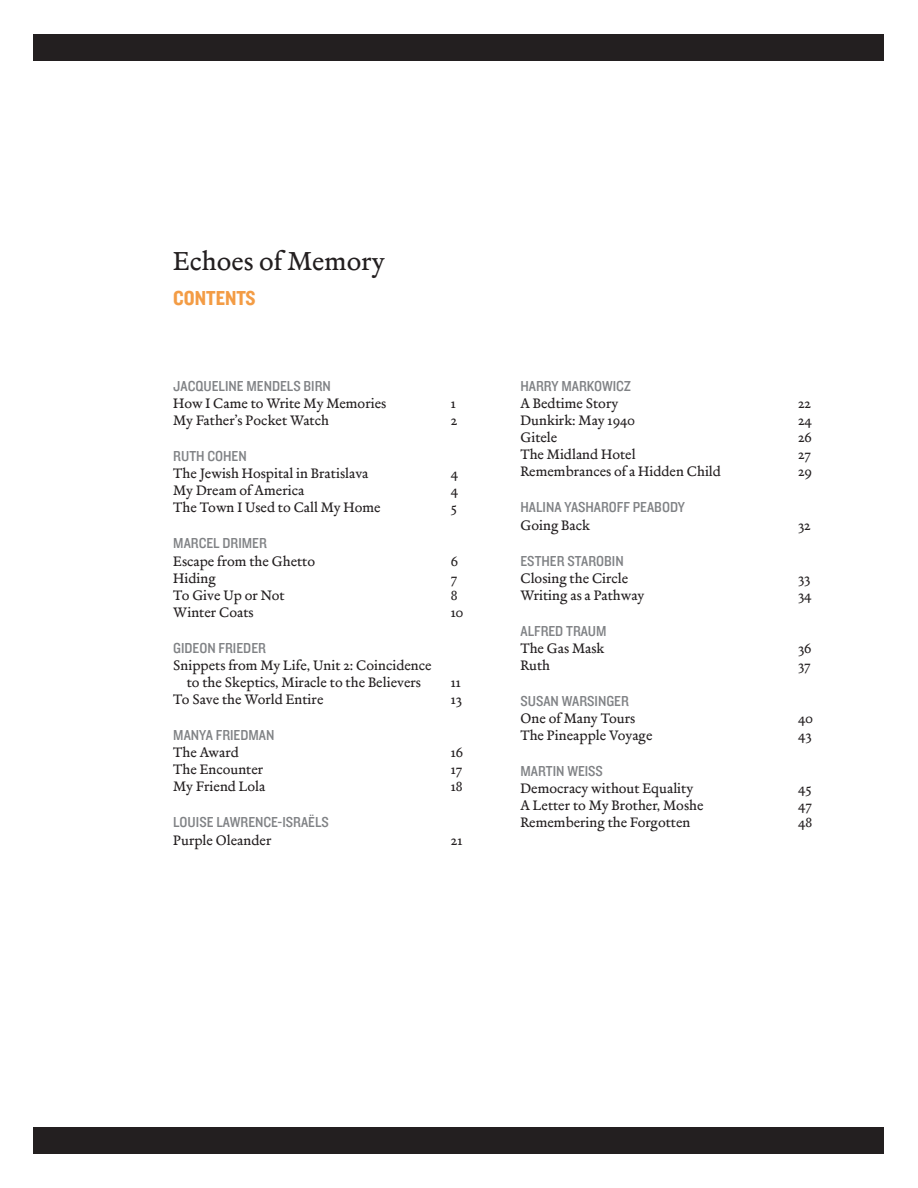
<style>
.page{position:relative;width:918px;height:1188px;background:#fff}
.page>*{position:absolute;margin:0;border:0;box-sizing:border-box;transform-origin:0 0}
.t1{font:27px "Merlo Roman Osf";color:#231f20}
.t2{font:21px "Knockout 50 Welterweight";color:#f39c45}
.t3{font:15px "Knockout 30 Junior Welterwt";color:#808285}
.t4{font:14.25px/17.1px "Merlo Roman Osf";color:#231f20;text-align:center}
</style>
<div class="page">
<div style="left:34px;top:34px;width:850px;height:27px;background:#231f20"></div>
<div style="left:34px;top:1127px;width:850px;height:27px;background:#231f20"></div>
<h1 class="t1" style="left:173px;top:246px;width:213px">Echoes of Memory</h1>
<h2 class="t2" style="left:173px;top:284px;width:84px">CONTENTS</h2>
<p class="t3" style="left:173px;top:376px;width:159px">JACQUELINE MENDELS BIRN</p>
<p class="t4" style="left:173px;top:395px;width:215px">How I Came to Write My Memories</p>
<p class="t4" style="left:451px;top:395px;width:7px">1</p>
<p class="t4" style="left:173px;top:412px;width:157px">My Father’s Pocket Watch</p>
<p class="t4" style="left:451px;top:412px;width:8px">2</p>
<p class="t3" style="left:173px;top:446px;width:75px">RUTH COHEN</p>
<p class="t4" style="left:173px;top:465px;width:197px">The Jewish Hospital in Bratislava</p>
<p class="t4" style="left:451px;top:465px;width:9px">4</p>
<p class="t4" style="left:173px;top:483px;width:133px">My Dream of America</p>
<p class="t4" style="left:451px;top:483px;width:9px">4</p>
<p class="t4" style="left:173px;top:500px;width:209px">The Town I Used to Call My Home</p>
<p class="t4" style="left:451px;top:500px;width:8px">5</p>
<p class="t3" style="left:173px;top:533px;width:95px">MARCEL DRIMER</p>
<p class="t4" style="left:173px;top:553px;width:143px">Escape from the Ghetto</p>
<p class="t4" style="left:451px;top:553px;width:9px">6</p>
<p class="t4" style="left:173px;top:570px;width:44px">Hiding</p>
<p class="t4" style="left:451px;top:570px;width:8px">7</p>
<p class="t4" style="left:173px;top:587px;width:113px">To Give Up or Not</p>
<p class="t4" style="left:451px;top:587px;width:8px">8</p>
<p class="t4" style="left:173px;top:604px;width:82px">Winter Coats</p>
<p class="t4" style="left:451px;top:604px;width:14px">10</p>
<p class="t3" style="left:173px;top:638px;width:94px">GIDEON FRIEDER</p>
<p class="t4" style="left:173px;top:657px;width:260px">Snippets from My Life, Unit 2: Coincidence to the Skeptics, Miracle to the Believers</p>
<p class="t4" style="left:451px;top:674px;width:12px">11</p>
<p class="t4" style="left:173px;top:691px;width:152px">To Save the World Entire</p>
<p class="t4" style="left:451px;top:691px;width:13px">13</p>
<p class="t3" style="left:173px;top:725px;width:103px">MANYA FRIEDMAN</p>
<p class="t4" style="left:173px;top:744px;width:67px">The Award</p>
<p class="t4" style="left:451px;top:744px;width:14px">16</p>
<p class="t4" style="left:173px;top:762px;width:92px">The Encounter</p>
<p class="t4" style="left:451px;top:762px;width:13px">17</p>
<p class="t4" style="left:173px;top:779px;width:94px">My Friend Lola</p>
<p class="t4" style="left:451px;top:779px;width:13px">18</p>
<p class="t3" style="left:173px;top:812px;width:157px">LOUISE LAWRENCE-ISRAËLS</p>
<p class="t4" style="left:173px;top:832px;width:100px">Purple Oleander</p>
<p class="t4" style="left:451px;top:832px;width:13px">21</p>
<p class="t3" style="left:520px;top:376px;width:112px">HARRY MARKOWICZ</p>
<p class="t4" style="left:520px;top:395px;width:99px">A Bedtime Story</p>
<p class="t4" style="left:798px;top:395px;width:15px">22</p>
<p class="t4" style="left:520px;top:412px;width:116px">Dunkirk: May 1940</p>
<p class="t4" style="left:798px;top:412px;width:15px">24</p>
<p class="t4" style="left:520px;top:429px;width:38px">Gitele</p>
<p class="t4" style="left:798px;top:429px;width:15px">26</p>
<p class="t4" style="left:520px;top:447px;width:117px">The Midland Hotel</p>
<p class="t4" style="left:798px;top:447px;width:15px">27</p>
<p class="t4" style="left:520px;top:464px;width:202px">Remembrances of a Hidden Child</p>
<p class="t4" style="left:798px;top:464px;width:15px">29</p>
<p class="t3" style="left:520px;top:497px;width:166px">HALINA YASHAROFF PEABODY</p>
<p class="t4" style="left:520px;top:517px;width:71px">Going Back</p>
<p class="t4" style="left:798px;top:517px;width:14px">32</p>
<p class="t3" style="left:520px;top:550px;width:105px">ESTHER STAROBIN</p>
<p class="t4" style="left:520px;top:570px;width:109px">Closing the Circle</p>
<p class="t4" style="left:798px;top:570px;width:14px">33</p>
<p class="t4" style="left:520px;top:587px;width:125px">Writing as a Pathway</p>
<p class="t4" style="left:798px;top:587px;width:15px">34</p>
<p class="t3" style="left:520px;top:621px;width:86px">ALFRED TRAUM</p>
<p class="t4" style="left:520px;top:640px;width:86px">The Gas Mask</p>
<p class="t4" style="left:798px;top:640px;width:15px">36</p>
<p class="t4" style="left:520px;top:657px;width:31px">Ruth</p>
<p class="t4" style="left:798px;top:657px;width:15px">37</p>
<p class="t3" style="left:520px;top:691px;width:110px">SUSAN WARSINGER</p>
<p class="t4" style="left:520px;top:710px;width:116px">One of Many Tours</p>
<p class="t4" style="left:798px;top:710px;width:16px">40</p>
<p class="t4" style="left:520px;top:727px;width:134px">The Pineapple Voyage</p>
<p class="t4" style="left:798px;top:727px;width:15px">43</p>
<p class="t3" style="left:520px;top:761px;width:84px">MARTIN WEISS</p>
<p class="t4" style="left:520px;top:780px;width:174px">Democracy without Equality</p>
<p class="t4" style="left:798px;top:780px;width:15px">45</p>
<p class="t4" style="left:520px;top:798px;width:185px">A Letter to My Brother, Moshe</p>
<p class="t4" style="left:798px;top:798px;width:16px">47</p>
<p class="t4" style="left:520px;top:815px;width:171px">Remembering the Forgotten</p>
<p class="t4" style="left:798px;top:815px;width:16px">48</p>
</div>
